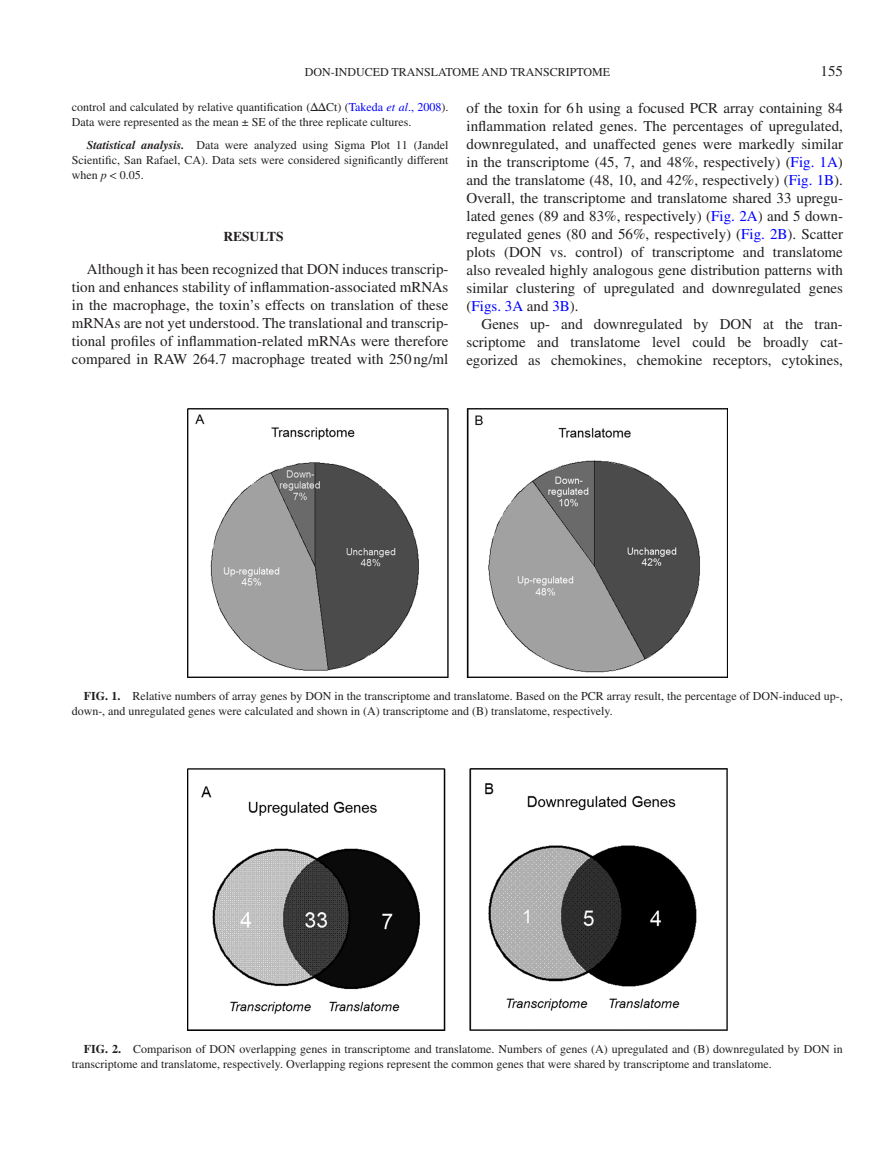
<style>
.page{position:relative;width:891px;height:1175px;background:#fff}
.page>*{position:absolute;margin:0;border:0;box-sizing:border-box;transform-origin:0 0}
.t1{font:15px/18px "Times LT Std";color:#231f20;text-align:justify}
.t2{font:15px "Times";color:#231f20}
.t3{font:700 13.5px "Times LT Std";color:#231f20}
.t4{font:12px/15px "Times LT Std";color:#231f20}
.s1{font-family:"Gandhari Unicode"}
.s2{color:#00f}
.s3{font-style:italic;color:#00f}
.s4{font-weight:700;font-style:italic}
.s5{font-style:italic}
.s6{font-family:"Times";font-weight:700}
.s7{font-weight:700}
</style>
<div class="page">
<img style="left:187px;top:409px;width:540px;height:269px">
<img style="left:187px;top:768px;width:540px;height:262px">
<p class="t4" style="left:305px;top:64px;width:307px">DON-INDUCED TRANSLATOME AND TRANSCRIPTOME</p>
<p class="t2" style="left:820px;top:62px;width:24px">155</p>
<p class="t4" style="left:72px;top:99px;width:378px">control and calculated by relative quantification (<span class="s1">∆∆</span>Ct) (<span class="s2">Takeda</span> <span class="s3">et al</span><span class="s2">., 2008</span>).<br>Data were represented as the mean ± SE of the three replicate cultures.</p>
<p class="t4" style="left:72px;top:137px;width:378px;text-align:justify;text-indent:15px"><span class="s4">Statistical analysis.</span> Data were analyzed using Sigma Plot 11 (Jandel Scientific, San Rafael, CA). Data sets were considered significantly different when <span class="s5">p</span> &lt; 0.05.</p>
<p class="t3" style="left:223px;top:228px;width:62px">RESULTS</p>
<p class="t1" style="left:72px;top:259px;width:378px;text-indent:15px">Although it has been recognized that DON induces transcrip&shy;tion and enhances stability of inflammation-associated mRNAs in the macrophage, the toxin’s effects on translation of these mRNAs are not yet understood. The translational and transcrip&shy;tional profiles of inflammation-related mRNAs were therefore compared in RAW 264.7 macrophage treated with 250ng/ml</p>
<p class="t1" style="left:466px;top:99px;width:378px">of the toxin for 6 h using a focused PCR array containing 84 inflammation related genes. The percentages of upregulated, downregulated, and unaffected genes were markedly similar in the transcriptome (45, 7, and 48%, respectively) (<span class="s2">Fig. 1A</span>) and the translatome (48, 10, and 42%, respectively) (<span class="s2">Fig. 1B</span>).<br>Overall, the transcriptome and translatome shared 33 upregu&shy;lated genes (89 and 83%, respectively) (<span class="s2">Fig. 2A</span>) and 5 down&shy;regulated genes (80 and 56%, respectively) (<span class="s2">Fig. 2B</span>). Scatter plots (DON vs. control) of transcriptome and translatome also revealed highly analogous gene distribution patterns with similar clustering of upregulated and downregulated genes (<span class="s2">Figs. 3A</span> and <span class="s2">3B</span>).</p>
<p class="t1" style="left:466px;top:315px;width:378px;text-indent:15px">Genes up- and downregulated by DON at the tran&shy;scriptome and translatome level could be broadly cat&shy;egorized as chemokines, chemokine receptors, cytokines,</p>
<p class="t4" style="left:72px;top:689px;width:772px;text-indent:12px"><span class="s6">FIG. 1.</span> Relative numbers of array genes by DON in the transcriptome and translatome. Based on the PCR array result, the percentage of DON-induced up-, down-, and unregulated genes were calculated and shown in (A) transcriptome and (B) translatome, respectively.</p>
<p class="t4" style="left:72px;top:1041px;width:772px;text-indent:12px"><span class="s6">FIG. 2</span><span class="s7">.</span> Comparison of DON overlapping genes in transcriptome and translatome. Numbers of genes (A) upregulated and (B) downregulated by DON in transcriptome and translatome, respectively. Overlapping regions represent the common genes that were shared by transcriptome and translatome.</p>
</div>
